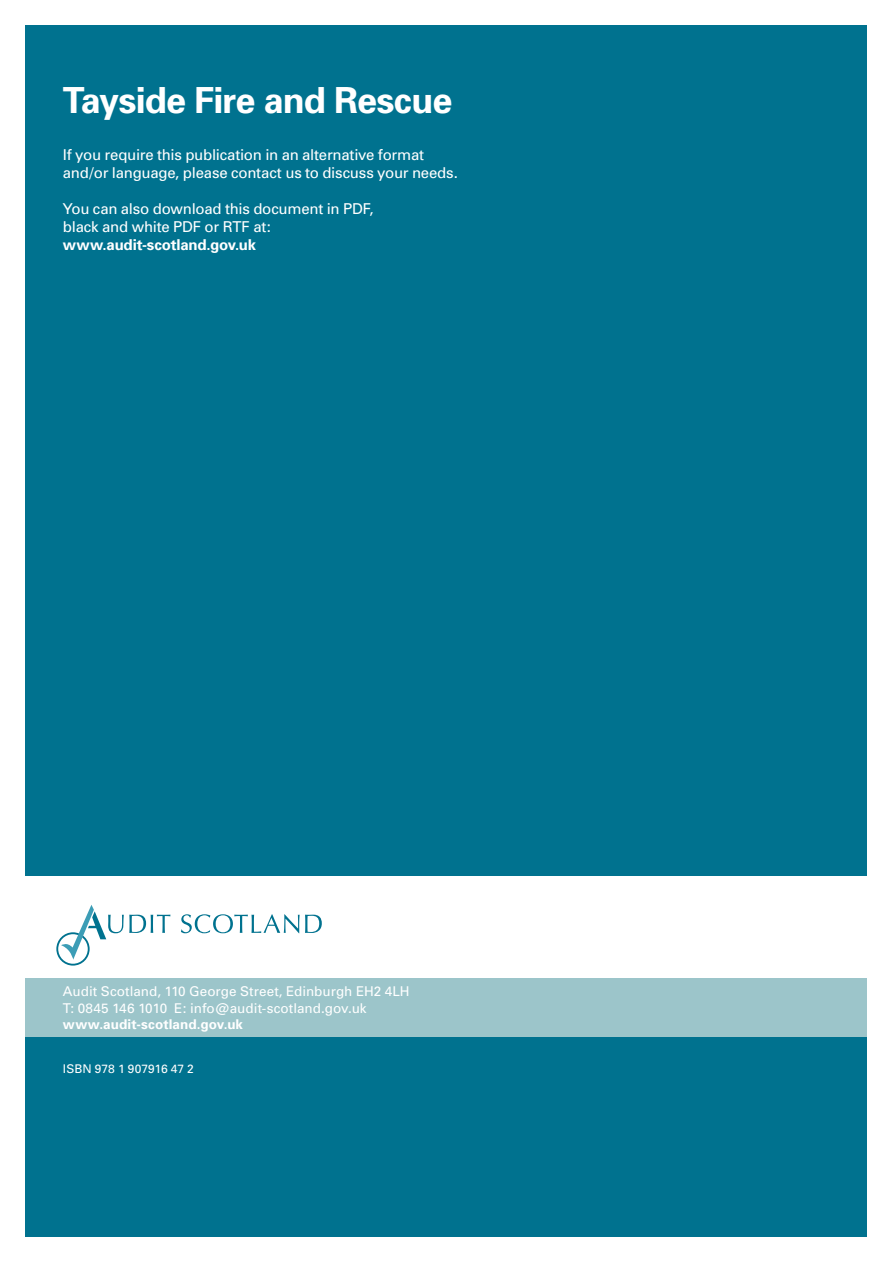
<style>
.page{position:relative;width:893px;height:1263px;background:#fff}
.page>*{position:absolute;margin:0;border:0;box-sizing:border-box;transform-origin:0 0}
.t1{font:700 36px "Univers";letter-spacing:-.025em;color:#fff}
.t2{font:15px/18px "Univers";letter-spacing:-.015em;color:#fff}
.t3{font:700 15px "Univers";letter-spacing:-.01em;color:#fff}
.t4{font:13.5px "Univers";color:#fff}
.t5{font:700 13.5px "Univers";letter-spacing:.01em;color:#fff}
.t6{font:12px "Univers";letter-spacing:.005em;color:#fff}
</style>
<div class="page">
<div style="left:26px;top:26px;width:841px;height:1211px;background:#00728f"></div>
<div style="left:0;top:876px;width:893px;height:159px;background:#fff"></div>
<div style="left:26px;top:978px;width:841px;height:59px;background:#9cc5ca"></div>
<div style="left:56px;top:932px;width:34px;height:33px;border:2px solid #00728f;border-radius:50%"></div>
<svg style="left:61px;top:905px;width:109px;height:55px"></svg>
<svg style="left:181px;top:914px;width:141px;height:19px"></svg>
<p class="t1" style="left:63px;top:79px;width:391px">Tayside Fire and Rescue</p>
<p class="t2" style="left:63px;top:146px;width:396px">If you require this publication in an alternative format and/or language, please contact us to discuss your needs.</p>
<p class="t2" style="left:63px;top:200px;width:312px">You can also download this document in PDF, black and white PDF or RTF at:</p>
<p class="t3" style="left:63px;top:236px;width:195px">www.audit-scotland.gov.uk</p>
<p class="t4" style="left:63px;top:984px;width:348px">Audit Scotland, 110 George Street, Edinburgh EH2 4LH</p>
<p class="t4" style="left:63px;top:1000px;width:305px">T: 0845 146 1010 E: info@audit-scotland.gov.uk</p>
<p class="t5" style="left:63px;top:1016px;width:182px">www.audit-scotland.gov.uk</p>
<p class="t6" style="left:63px;top:1062px;width:132px">ISBN 978 1 907916 47 2</p>
</div>
